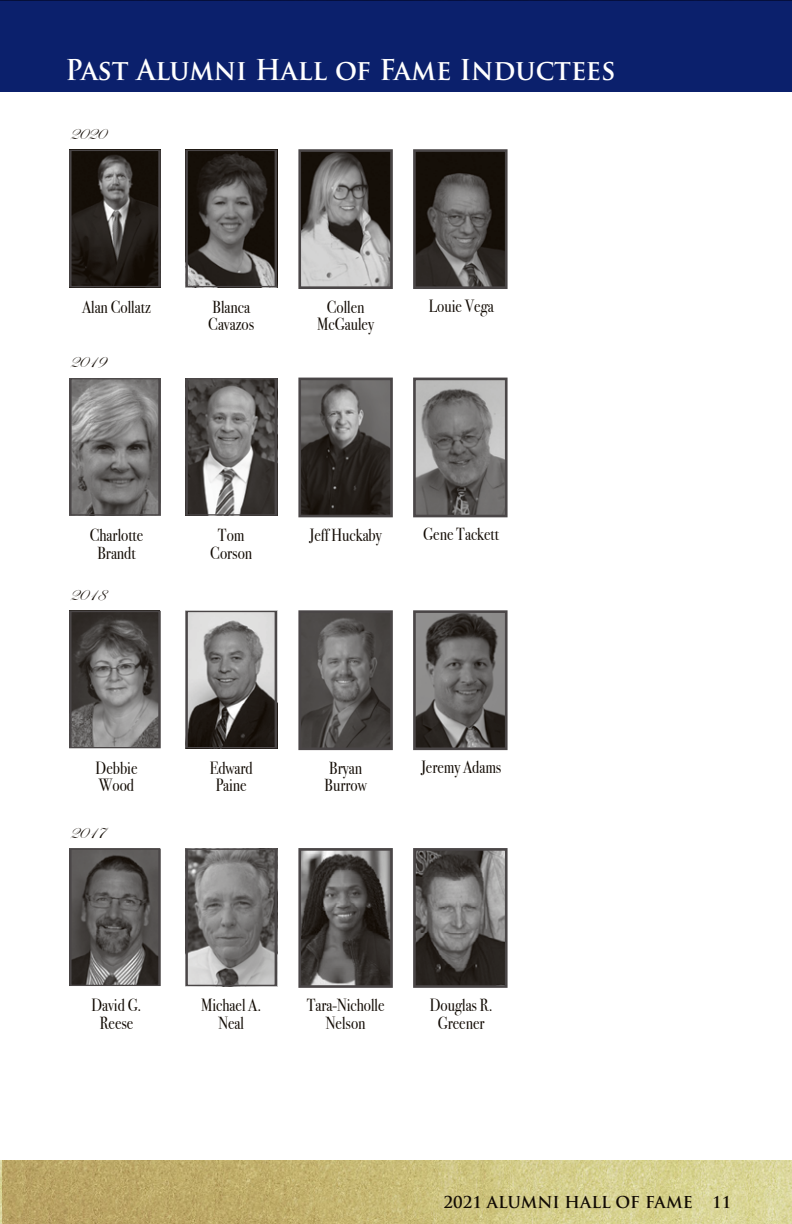
<style>
.page{position:relative;width:792px;height:1224px;background:#fff}
.page>*{position:absolute;margin:0;border:0;box-sizing:border-box;transform-origin:0 0}
.t1{font:700 28px "Trajan Pro";color:#fff;scale:.95 1}
.t2{font:19px "Edwardian Script ITC";color:#120b04}
.t3{font:17.6px/17.6px "Bodoni Svty Two ITCTT";color:#120b04;text-align:center;scale:.85 1}
.t4{font:700 16px "Trajan Pro";color:#120b04}
</style>
<div class="page">
<img style="left:0;top:1160px;width:792px;height:64px">
<div style="left:0;top:1px;width:792px;height:90px;background:#0b206c"></div>
<img style="left:185px;top:849px;width:89px;height:137px">
<div style="left:186px;top:848px;width:91px;height:138px;border:2px solid #4a4647"></div>
<img style="left:72px;top:851px;width:85px;height:132px">
<div style="left:69px;top:848px;width:91px;height:138px;border:2px solid #4a4647"></div>
<img style="left:302px;top:852px;width:87px;height:132px">
<div style="left:298px;top:848px;width:95px;height:140px;border:3px solid #4a4647"></div>
<img style="left:417px;top:852px;width:87px;height:132px">
<div style="left:413px;top:848px;width:95px;height:140px;border:3px solid #4a4647"></div>
<img style="left:185px;top:611px;width:89px;height:137px">
<div style="left:186px;top:611px;width:91px;height:138px;border:2px solid #4a4647"></div>
<img style="left:72px;top:614px;width:85px;height:132px">
<div style="left:69px;top:611px;width:91px;height:138px;border:2px solid #4a4647"></div>
<img style="left:302px;top:614px;width:87px;height:132px">
<div style="left:298px;top:610px;width:95px;height:140px;border:3px solid #4a4647"></div>
<img style="left:417px;top:614px;width:87px;height:132px">
<div style="left:413px;top:610px;width:95px;height:140px;border:3px solid #4a4647"></div>
<img style="left:185px;top:378px;width:89px;height:138px">
<div style="left:186px;top:378px;width:91px;height:138px;border:2px solid #4a4647"></div>
<img style="left:72px;top:378px;width:89px;height:138px">
<div style="left:69px;top:378px;width:91px;height:138px;border:2px solid #4a4647"></div>
<img style="left:302px;top:382px;width:87px;height:131px">
<div style="left:298px;top:378px;width:95px;height:139px;border:3px solid #4a4647"></div>
<img style="left:417px;top:382px;width:87px;height:131px">
<div style="left:413px;top:378px;width:95px;height:139px;border:3px solid #4a4647"></div>
<img style="left:185px;top:150px;width:89px;height:137px">
<div style="left:186px;top:150px;width:91px;height:137px;border:2px solid #4a4647"></div>
<img style="left:72px;top:150px;width:89px;height:137px">
<div style="left:69px;top:150px;width:91px;height:137px;border:2px solid #4a4647"></div>
<img style="left:302px;top:153px;width:87px;height:132px">
<div style="left:298px;top:149px;width:95px;height:140px;border:3px solid #4a4647"></div>
<img style="left:417px;top:153px;width:87px;height:132px">
<div style="left:413px;top:149px;width:95px;height:140px;border:3px solid #4a4647"></div>
<h1 class="t1" style="left:66px;top:52px;width:581px">Past Alumni Hall of Fame Inductees</h1>
<p class="t2" style="left:69px;top:123px;width:38px">2020</p>
<p class="t3" style="left:82px;top:296px;width:82px">Alan Collatz</p>
<p class="t3" style="left:317px;top:296px;width:68px">Collen<br>McGauley</p>
<p class="t3" style="left:429px;top:295px;width:78px">Louie Vega</p>
<p class="t3" style="left:208px;top:296px;width:56px;text-align:left">Blanca<br>Cavazos</p>
<p class="t2" style="left:69px;top:351px;width:38px">2019</p>
<p class="t3" style="left:90px;top:524px;width:65px">Charlotte<br>Brandt</p>
<p class="t3" style="left:309px;top:524px;width:87px">Jeff Huckaby</p>
<p class="t3" style="left:423px;top:524px;width:91px">Gene Tackett</p>
<p class="t3" style="left:210px;top:524px;width:51px">Tom<br>Corson</p>
<p class="t2" style="left:69px;top:584px;width:38px">2018</p>
<p class="t3" style="left:96px;top:757px;width:51px;text-align:left">Debbie<br>Wood</p>
<p class="t3" style="left:325px;top:757px;width:51px;text-align:left">Bryan<br>Burrow</p>
<p class="t3" style="left:421px;top:757px;width:96px">Jeremy Adams</p>
<p class="t3" style="left:210px;top:757px;width:52px">Edward<br>Paine</p>
<p class="t2" style="left:69px;top:822px;width:38px">2017</p>
<p class="t3" style="left:92px;top:995px;width:60px">David G.<br>Reese</p>
<p class="t3" style="left:307px;top:995px;width:93px">Tara-Nicholle<br>Nelson</p>
<p class="t3" style="left:430px;top:994px;width:75px">Douglas R.<br>Greener</p>
<p class="t3" style="left:201px;top:995px;width:72px">Michael A.<br>Neal</p>
<p class="t4" style="left:444px;top:1193px;width:289px">2021 ALUMNI HALL OF FAME 11</p>
</div>
